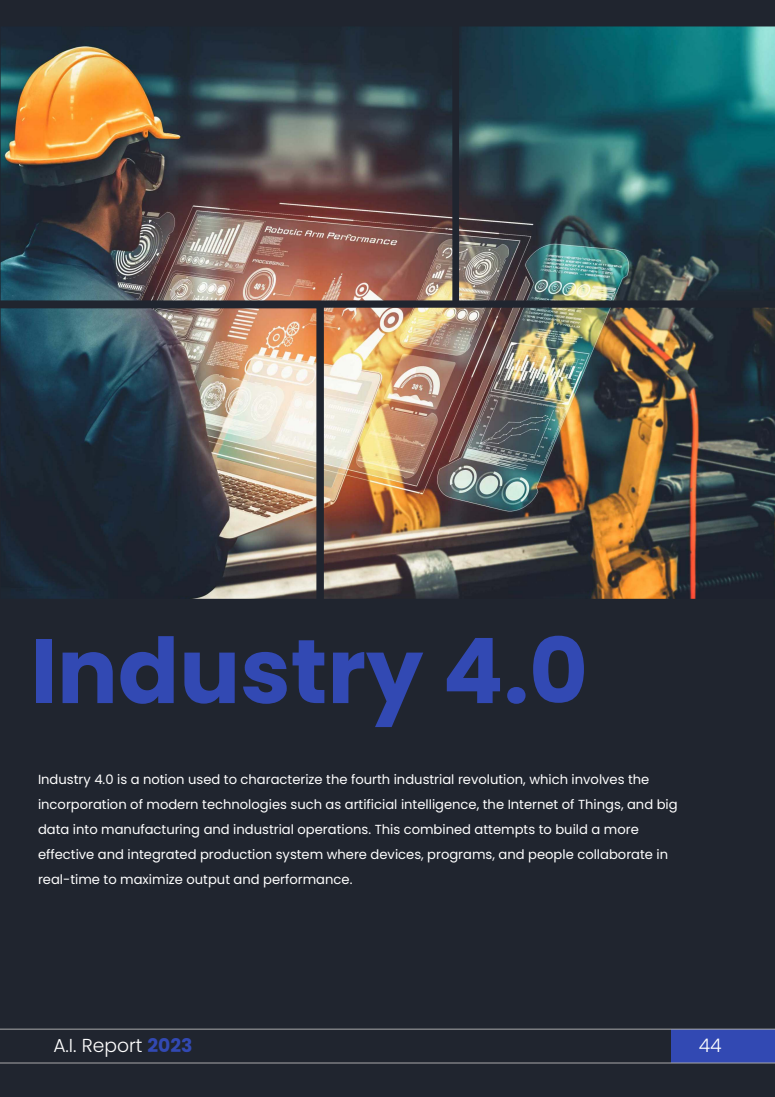
<style>
.page{position:relative;width:775px;height:1097px;background:#fff}
.page>*{position:absolute;margin:0;border:0;box-sizing:border-box;transform-origin:0 0}
.t1{font:700 90.44px "Poppins";color:#3249b3}
.t2{font:300 18.75px "Poppins";color:#fff}
.t3{font:13.12px/24.9px "Poppins";color:#fff}
.s1{font-weight:700;color:#3249b3}
</style>
<div class="page">
<div style="left:0;top:0;width:775px;height:1096px;background:#20252f"></div>
<div style="left:672px;top:1028px;width:103px;height:34px;background:#3249b3"></div>
<hr style="left:0;top:1062px;width:775px;height:1px;background:#a9a9aa">
<hr style="left:0;top:1028px;width:775px;height:1px;background:#a9a9aa">
<img style="left:1px;top:26px;width:774px;height:572px">
<h1 class="t1" style="left:30px;top:620px;width:559px">Industry 4.0</h1>
<p class="t3" style="left:38px;top:767px;width:641px">Industry 4.0 is a notion used to characterize the fourth industrial revolution, which involves the incorporation of modern technologies such as artificial intelligence, the Internet of Things, and big data into manufacturing and industrial operations. This combined attempts to build a more effective and integrated production system where devices, programs, and people collaborate in real-time to maximize output and performance.</p>
<h2 class="t2" style="left:53px;top:1034px;width:141px">A.I. Report <span class="s1">2023</span></h2>
<h2 class="t2" style="left:699px;top:1034px;width:24px">44</h2>
</div>
